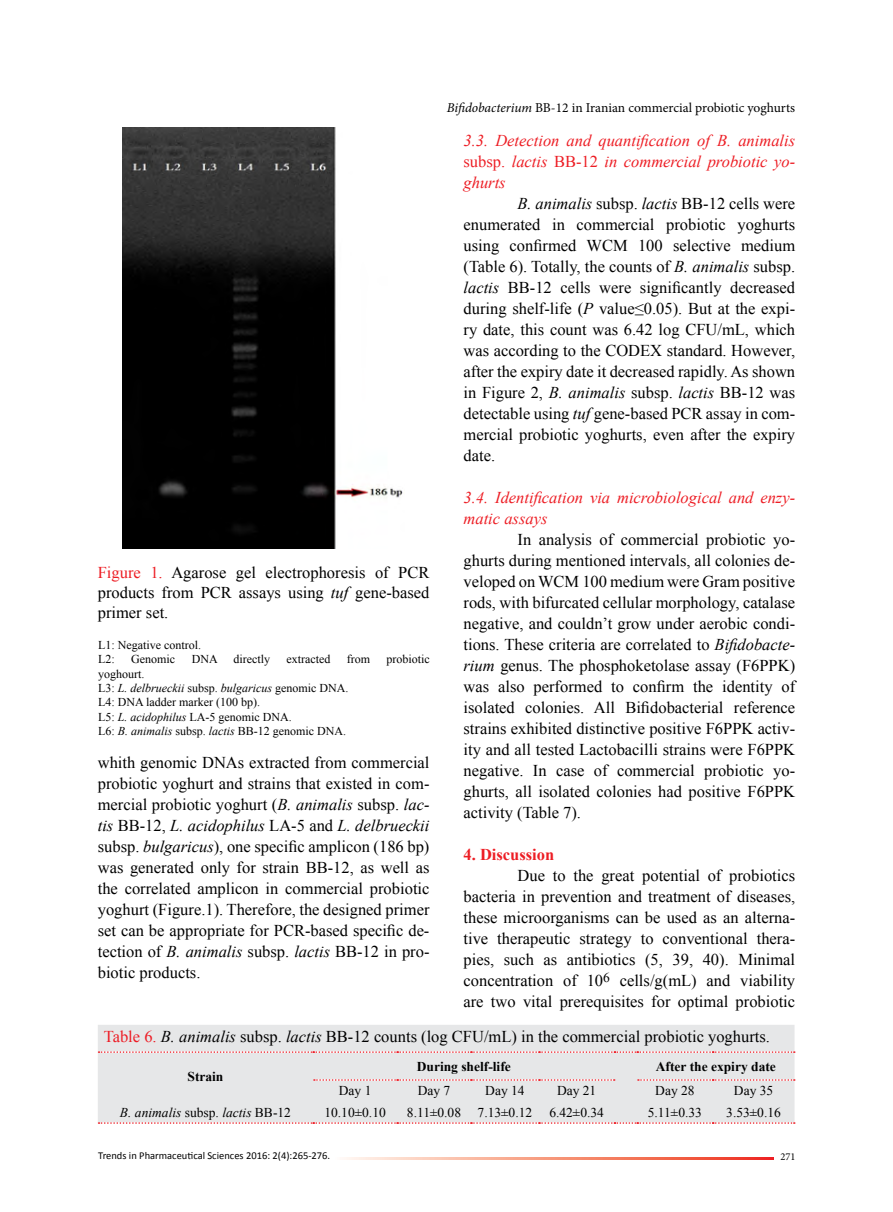
<style>
.page{position:relative;width:893px;height:1212px;background:#fff}
.page>*{position:absolute;margin:0;border:0;box-sizing:border-box;transform-origin:0 0}
.t1{font:16.5px/21px "Times New Roman";color:#000;text-align:justify}
.t2{font:italic 16.5px/21px "Times New Roman";color:#ed1d24;text-align:justify}
.t3{font:700 16.5px "Times New Roman";color:#ed1d24}
.t4{font:13.5px "Times New Roman";color:#000}
.t5{font:13.5px "Minion Pro";color:#000}
.t6{font:700 13.5px "Times New Roman";color:#000}
.t7{font:italic 13.5px "Times New Roman";color:#000}
.t8{font:12px/14.4px "Times New Roman";color:#000}
.t9{font:10.5px "Calibri";color:#000}
.t10{font:10.5px "Minion Pro";color:#000}
.s1{color:#ed1d24}
.s2{font-style:italic}
.s3{font-style:normal}
.s4{color:#ed1c25}
</style>
<div class="page">
<img style="left:123px;top:128px;width:280px;height:421px">
<div style="left:98px;top:1025px;width:696px;height:98px;background:#e6e7e8"></div>
<svg style="left:99px;top:1051px;width:696px;height:2px"></svg>
<svg style="left:314px;top:1079px;width:301px;height:2px"></svg>
<svg style="left:638px;top:1079px;width:157px;height:2px"></svg>
<svg style="left:99px;top:1122px;width:696px;height:2px"></svg>
<svg style="left:344px;top:1158px;width:430px;height:2px"></svg>
<p class="t1" style="left:98px;top:563px;width:333px;line-height:19.8px"><span class="s1">Figure 1.</span> Agarose gel electrophoresis of PCR products from PCR assays using <span class="s2">tuf</span> gene-based primer set.</p>
<p class="t8" style="left:98px;top:637px;width:104px">L1: Negative control.<br>L2:</p>
<p class="t8" style="left:131px;top:652px;width:45px">Genomic</p>
<p class="t8" style="left:192px;top:652px;width:27px">DNA</p>
<p class="t8" style="left:233px;top:652px;width:38px">directly</p>
<p class="t8" style="left:286px;top:652px;width:45px">extracted</p>
<p class="t8" style="left:347px;top:652px;width:25px">from</p>
<p class="t8" style="left:387px;top:652px;width:45px">probiotic</p>
<p class="t8" style="left:98px;top:666px;width:252px">yoghourt.<br>L3: <span class="s2">L. delbrueckii</span> subsp. <span class="s2">bulgaricus</span> genomic DNA.<br>L4: DNA ladder marker (100 bp).<br>L5: <span class="s2">L. acidophilus</span> LA-5 genomic DNA.<br>L6: <span class="s2">B. animalis</span> subsp. <span class="s2">lactis</span> BB-12 genomic DNA.</p>
<p class="t1" style="left:98px;top:751px;width:333px">whith genomic DNAs extracted from commercial probiotic yoghurt and strains that existed in com&shy;mercial probiotic yoghurt (<span class="s2">B. animalis</span> subsp. <span class="s2">lac&shy;tis</span> BB-12, <span class="s2">L. acidophilus</span> LA-5 and <span class="s2">L. delbrueckii </span>subsp. <span class="s2">bulgaricus</span>), one specific amplicon (186 bp) was generated only for strain BB-12, as well as the correlated amplicon in commercial probiotic yoghurt (Figure.1). Therefore, the designed primer set can be appropriate for PCR-based specific de&shy;tection of <span class="s2">B. animalis</span> subsp. <span class="s2">lactis</span> BB-12 in pro&shy;biotic products.</p>
<p class="t5" style="left:447px;top:99px;width:350px"><span class="s2">Bifidobacterium</span> BB-12 in Iranian commercial probiotic yoghurts</p>
<p class="t2" style="left:463px;top:130px;width:333px">3.3. Detection and quantification of B. animalis <span class="s3">subsp.</span> lactis <span class="s3">BB-12</span> in commercial probiotic yo&shy;ghurts</p>
<p class="t1" style="left:463px;top:193px;width:333px;text-indent:54px"><span class="s2">B. animalis</span> subsp. <span class="s2">lactis</span> BB-12 cells were enumerated in commercial probiotic yoghurts using confirmed WCM 100 selective medium (Table 6). Totally, the counts of <span class="s2">B. animalis</span> subsp. <span class="s2">lactis</span> BB-12 cells were significantly decreased during shelf-life (<span class="s2">P</span> value≤0.05). But at the expi&shy;ry date, this count was 6.42 log CFU/mL, which was according to the CODEX standard. However, after the expiry date it decreased rapidly. As shown in Figure 2, <span class="s2">B. animalis</span> subsp. <span class="s2">lactis</span> BB-12 was detectable using <span class="s2">tuf</span> gene-based PCR assay in com&shy;mercial probiotic yoghurts, even after the expiry date.</p>
<p class="t2" style="left:464px;top:487px;width:333px">3.4. Identification via microbiological and enzy&shy;matic assays</p>
<p class="t1" style="left:464px;top:529px;width:333px;text-indent:54px">In analysis of commercial probiotic yo&shy;ghurts during mentioned intervals, all colonies de&shy;veloped on WCM 100 medium were Gram positive rods, with bifurcated cellular morphology, catalase negative, and couldn’t grow under aerobic condi&shy;tions. These criteria are correlated to <span class="s2">Bifidobacte&shy;rium</span> genus. The phosphoketolase assay (F6PPK) was also performed to confirm the identity of isolated colonies. All Bifidobacterial reference strains exhibited distinctive positive F6PPK activ&shy;ity and all tested Lactobacilli strains were F6PPK negative. In case of commercial probiotic yo&shy;ghurts, all isolated colonies had positive F6PPK activity (Table 7).</p>
<p class="t3" style="left:464px;top:843px;width:92px">4. Discussion</p>
<p class="t1" style="left:463px;top:865px;width:333px;text-indent:54px">Due to the great potential of probiotics bacteria in prevention and treatment of diseases, these microorganisms can be used as an alterna&shy;tive therapeutic strategy to conventional thera&shy;pies, such as antibiotics (5, 39, 40). Minimal concentration of 10<sup>6</sup> cells/g(mL) and viability are two vital prerequisites for optimal probiotic</p>
<p class="t1" style="left:104px;top:1026px;width:668px"><span class="s4">Table 6.</span> <span class="s2">B. animalis</span> subsp. <span class="s2">lactis</span> BB-12 counts (log CFU/mL) in the commercial probiotic yoghurts.</p>
<p class="t6" style="left:187px;top:1067px;width:38px">Strain</p>
<p class="t6" style="left:417px;top:1057px;width:96px">During shelf-life</p>
<p class="t6" style="left:656px;top:1057px;width:122px">After the expiry date</p>
<p class="t4" style="left:339px;top:1082px;width:34px">Day 1</p>
<p class="t4" style="left:418px;top:1082px;width:34px">Day 7</p>
<p class="t4" style="left:485px;top:1082px;width:41px">Day 14</p>
<p class="t4" style="left:557px;top:1082px;width:41px">Day 21</p>
<p class="t4" style="left:655px;top:1082px;width:41px">Day 28</p>
<p class="t4" style="left:734px;top:1082px;width:41px">Day 35</p>
<p class="t7" style="left:120px;top:1103px;width:173px">B. animalis <span class="s3">subsp.</span> lactis <span class="s3">BB-12</span></p>
<p class="t4" style="left:324px;top:1103px;width:63px">10.10±0.10</p>
<p class="t4" style="left:407px;top:1103px;width:127px">8.11±0.08 7.13±0.12</p>
<p class="t4" style="left:549px;top:1103px;width:56px">6.42±0.34</p>
<p class="t4" style="left:648px;top:1103px;width:56px">5.11±0.33</p>
<p class="t4" style="left:726px;top:1103px;width:56px">3.53±0.16</p>
<p class="t9" style="left:98px;top:1149px;width:233px">Trends in Pharmaceutical Sciences 2016: 2(4):265-276.</p>
<p class="t10" style="left:780px;top:1150px;width:17px">271</p>
</div>
